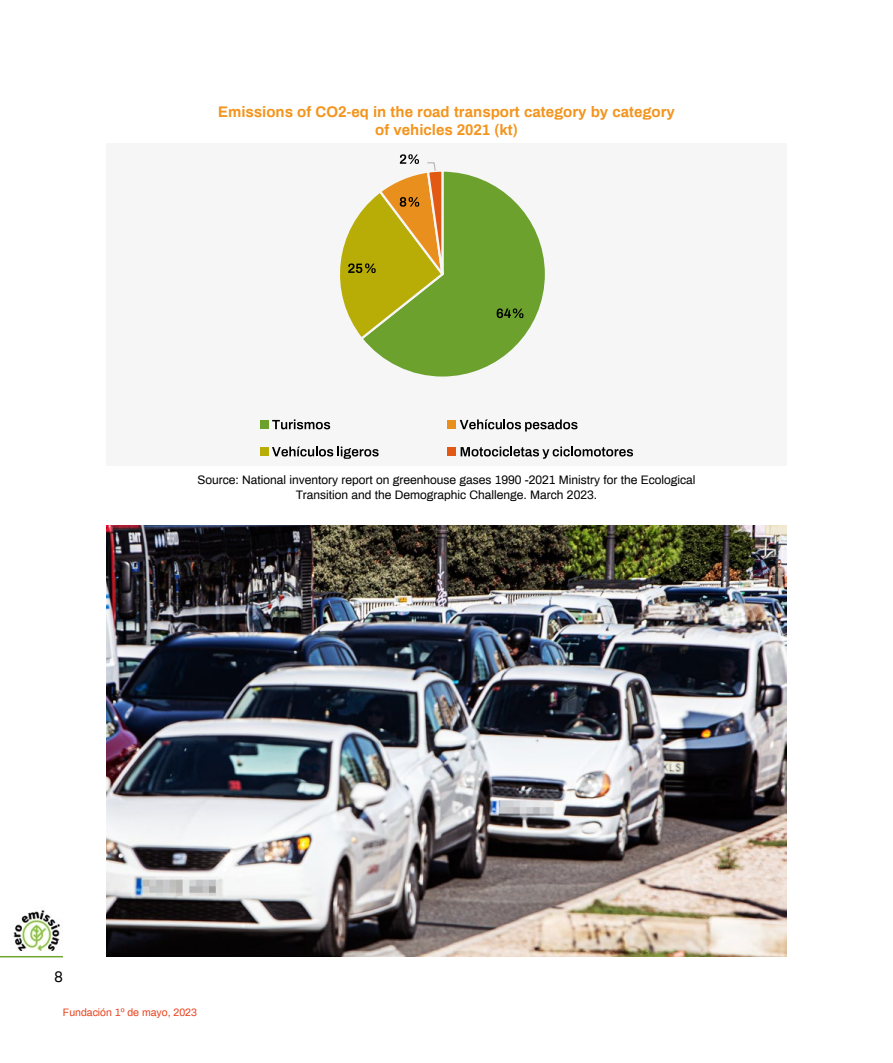
<style>
.page{position:relative;width:893px;height:1063px;background:#fff}
.page>*{position:absolute;margin:0;border:0;box-sizing:border-box;transform-origin:0 0}
.t1{font:700 15px/18px "Archivo";color:#f3951e;text-align:center}
.t2{font:15px "Archivo";color:#000}
.t3{font:12px/15px "Archivo";color:#000;text-align:center}
.t4{font:10.5px "Archivo";color:#e84420}
</style>
<div class="page">
<hr style="left:0;top:956px;width:63px;height:1px;background:#6fa72e">
<img style="left:13px;top:910px;width:47px;height:41px">
<svg style="left:260px;top:154px;width:374px;height:305px;fill:#f6f6f6"></svg>
<img style="left:106px;top:526px;width:681px;height:431px">
<p class="t1" style="left:218px;top:103px;width:458px">Emissions of CO2-eq in the road transport category by category of vehicles 2021 (kt)</p>
<p class="t3" style="left:197px;top:472px;width:500px">Source: National inventory report on greenhouse gases 1990 -2021 Ministry for the Ecological<br>Transition and the Demographic Challenge. March 2023.</p>
<p class="t2" style="left:55px;top:966px;width:10px">8</p>
<p class="t4" style="left:63px;top:1005px;width:135px">Fundación 1º de mayo, 2023</p>
</div>
